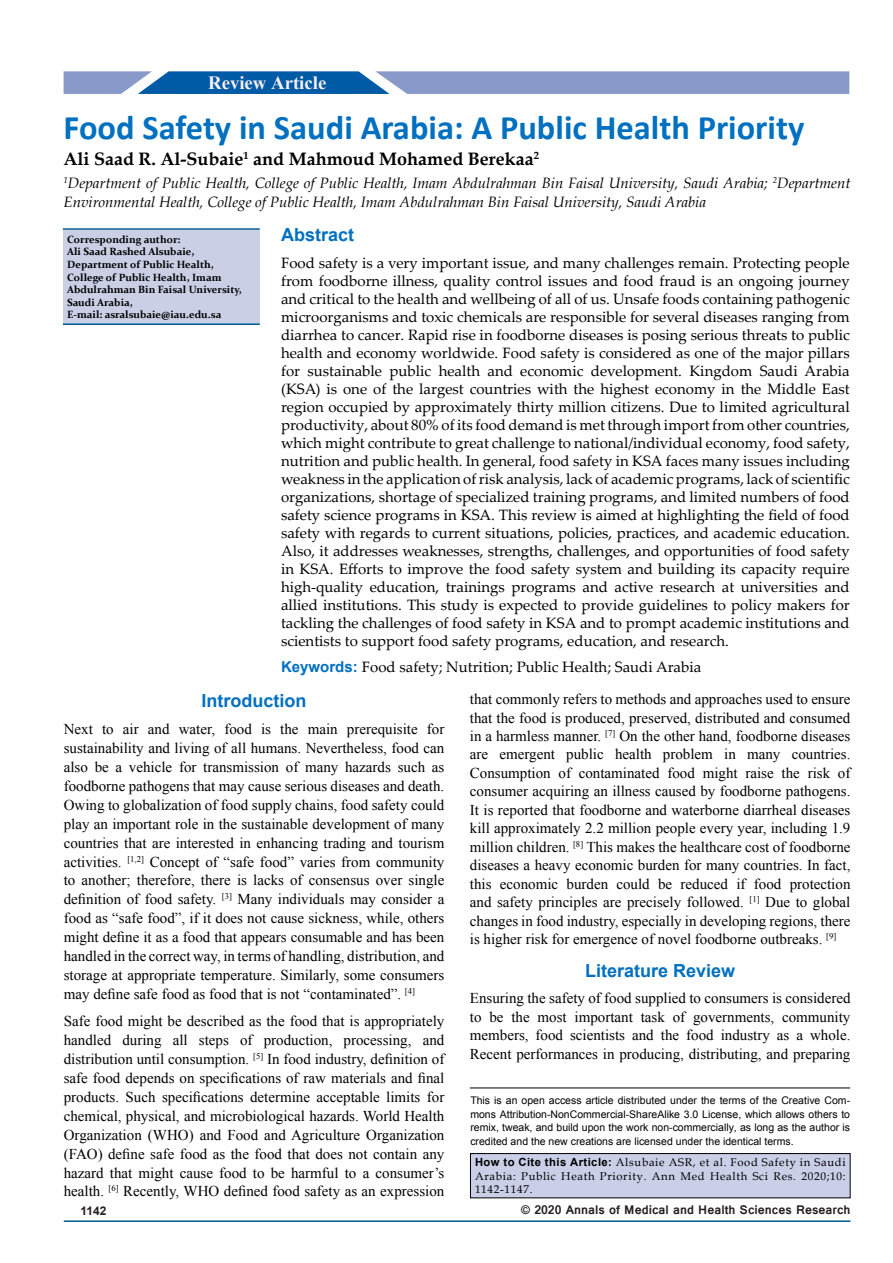
<style>
.page{position:relative;width:893px;height:1263px;background:#fff}
.page>*{position:absolute;margin:0;border:0;box-sizing:border-box;transform-origin:0 0}
.t1{font:700 34.5px "Calibri";color:#0070c0}
.t2{font:700 18.75px "Times New Roman";color:#f9eff6}
.t3{font:700 18.75px "Times New Roman";color:#fff}
.t4{font:700 18px "Book Antiqua";color:#000}
.t5{font:700 18px "Arial";color:#0070c0}
.t6{font:15px/18.9px "Times New Roman";color:#000;text-align:justify}
.t7{font:15px/18px "Palatino Linotype";color:#000;text-align:justify}
.t8{font:italic 15px/18.8px "Book Antiqua";color:#000}
.t9{font:700 13.5px "Vrinda";color:#231f20}
.t10{font:700 12px "Arial";color:#231f20}
.t11{font:11.25px/13.5px "Book Antiqua";letter-spacing:.06em;color:#000;text-align:justify}
.t12{font:10.5px/13.5px "Arial";color:#000;text-align:justify}
.t13{font:700 10.5px/12.6px "Constantia";color:#000}
.s1{font-family:"Arial";font-weight:700;color:#0070c0}
.s2{font-family:"Arial";font-weight:700}
</style>
<div class="page">
<hr style="left:64px;top:1220px;width:786px;height:2px;background:#005a96">
<svg style="left:64px;top:71px;width:785px;height:23px;background:#869ccb"></svg>
<div style="left:175px;top:72px;width:178px;height:22px;background:#005ba6"></div>
<div style="left:470px;top:1153px;width:380px;height:45px;background:#c9cfe7"></div>
<div style="left:470px;top:1153px;width:380px;height:45px;border:1px solid #000"></div>
<hr style="left:470px;top:1088px;width:380px;height:1px;background:#000">
<div style="left:63px;top:230px;width:196px;height:93px;background:#cacfe6"></div>
<hr style="left:63px;top:228px;width:197px;height:2px;background:#005a96">
<hr style="left:63px;top:323px;width:197px;height:2px;background:#005a96">
<p class="t3" style="left:200px;top:69px;width:69px">Orig nal</p>
<p class="t2" style="left:208px;top:70px;width:120px">Review Article</p>
<h1 class="t1" style="left:64px;top:106px;width:742px">Food Safety in Saudi Arabia: A Public Health Priority</h1>
<p class="t4" style="left:64px;top:147px;width:477px">Ali Saad R. Al-Subaie<sup>1</sup> and Mahmoud Mohamed Berekaa<sup>2</sup></p>
<p class="t8" style="left:64px;top:173px;width:788px"><sup>1</sup>Department of Public Health, College of Public Health, Imam Abdulrahman Bin Faisal University, Saudi Arabia; <sup>2</sup>Department<br>Environmental Health, College of Public Health, Imam Abdulrahman Bin Faisal University, Saudi Arabia</p>
<p class="t13" style="left:67px;top:232px;width:176px">Corresponding author:<br>Ali Saad Rashed Alsubaie,<br>Department of Public Health,<br>College of Public Health, Imam<br>Abdulrahman Bin Faisal University,<br>Saudi Arabia,<br>E-mail: asralsubaie@iau.edu.sa</p>
<p class="t5" style="left:281px;top:223px;width:75px">Abstract</p>
<p class="t7" style="left:281px;top:253px;width:570px">Food safety is a very important issue, and many challenges remain. Protecting people from foodborne illness, quality control issues and food fraud is an ongoing journey and critical to the health and wellbeing of all of us. Unsafe foods containing pathogenic microorganisms and toxic chemicals are responsible for several diseases ranging from diarrhea to cancer. Rapid rise in foodborne diseases is posing serious threats to public health and economy worldwide. Food safety is considered as one of the major pillars for sustainable public health and economic development. Kingdom Saudi Arabia (KSA) is one of the largest countries with the highest economy in the Middle East region occupied by approximately thirty million citizens. Due to limited agricultural productivity, about 80% of its food demand is met through import from other countries, which might contribute to great challenge to national/individual economy, food safety, nutrition and public health. In general, food safety in KSA faces many issues including weakness in the application of risk analysis, lack of academic programs, lack of scientific organizations, shortage of specialized training programs, and limited numbers of food safety science programs in KSA. This review is aimed at highlighting the field of food safety with regards to current situations, policies, practices, and academic education.<br>Also, it addresses weaknesses, strengths, challenges, and opportunities of food safety in KSA. Efforts to improve the food safety system and building its capacity require high-quality education, trainings programs and active research at universities and allied institutions. This study is expected to provide guidelines to policy makers for tackling the challenges of food safety in KSA and to prompt academic institutions and scientists to support food safety programs, education, and research.</p>
<p class="t7" style="left:281px;top:658px;width:422px"><span class="s1">Keywords:</span> Food safety; Nutrition; Public Health; Saudi Arabia</p>
<p class="t5" style="left:202px;top:688px;width:106px">Introduction</p>
<p class="t6" style="left:64px;top:719px;width:382px">Next to air and water, food is the main prerequisite for sustainability and living of all humans. Nevertheless, food can also be a vehicle for transmission of many hazards such as foodborne pathogens that may cause serious diseases and death.<br>Owing to globalization of food supply chains, food safety could play an important role in the sustainable development of many countries that are interested in enhancing trading and tourism activities. <sup>[1,2]</sup> Concept of “safe food” varies from community to another; therefore, there is lacks of consensus over single definition of food safety. <sup>[3]</sup> Many individuals may consider a food as “safe food”, if it does not cause sickness, while, others might define it as a food that appears consumable and has been handled in the correct way, in terms of handling, distribution, and storage at appropriate temperature. Similarly, some consumers may define safe food as food that is not “contaminated”. <sup>[4]</sup></p>
<p class="t6" style="left:64px;top:1011px;width:382px">Safe food might be described as the food that is appropriately handled during all steps of production, processing, and distribution until consumption. <sup>[5]</sup> In food industry, definition of safe food depends on specifications of raw materials and final products. Such specifications determine acceptable limits for chemical, physical, and microbiological hazards. World Health Organization (WHO) and Food and Agriculture Organization (FAO) define safe food as the food that does not contain any hazard that might cause food to be harmful to a consumer’s health. <sup>[6]</sup> Recently, WHO defined food safety as an expression</p>
<p class="t6" style="left:470px;top:690px;width:382px;line-height:18.5px">that commonly refers to methods and approaches used to ensure that the food is produced, preserved, distributed and consumed in a harmless manner. <sup>[7]</sup> On the other hand, foodborne diseases are emergent public health problem in many countries.<br>Consumption of contaminated food might raise the risk of consumer acquiring an illness caused by foodborne pathogens.<br>It is reported that foodborne and waterborne diarrheal diseases kill approximately 2.2 million people every year, including 1.9 million children. <sup>[8]</sup> This makes the healthcare cost of foodborne diseases a heavy economic burden for many countries. In fact, this economic burden could be reduced if food protection and safety principles are precisely followed. <sup>[1]</sup> Due to global changes in food industry, especially in developing regions, there is higher risk for emergence of novel foodborne outbreaks. <sup>[9]</sup></p>
<p class="t5" style="left:585px;top:958px;width:152px">Literature Review</p>
<p class="t6" style="left:470px;top:989px;width:382px;line-height:18.5px">Ensuring the safety of food supplied to consumers is considered to be the most important task of governments, community members, food scientists and the food industry as a whole.<br>Recent performances in producing, distributing, and preparing</p>
<p class="t12" style="left:470px;top:1094px;width:381px">This is an open access article distributed under the terms of the Creative Com‑ mons Attribution‑NonCommercial‑ShareAlike 3.0 License, which allows others to remix, tweak, and build upon the work non‑commercially, as long as the author is credited and the new creations are licensed under the identical terms.</p>
<p class="t11" style="left:475px;top:1155px;width:372px"><span class="s2">How to Cite this Article:</span> Alsubaie ASR, et al. Food Safety in Saudi Arabia: Public Heath Priority. Ann Med Health Sci Res. 2020;10:<br>1142-1147.</p>
<p class="t10" style="left:80px;top:1203px;width:28px">1142</p>
<p class="t9" style="left:521px;top:1201px;width:331px">© 2020 Annals of Medical and Health Sciences Research</p>
</div>
